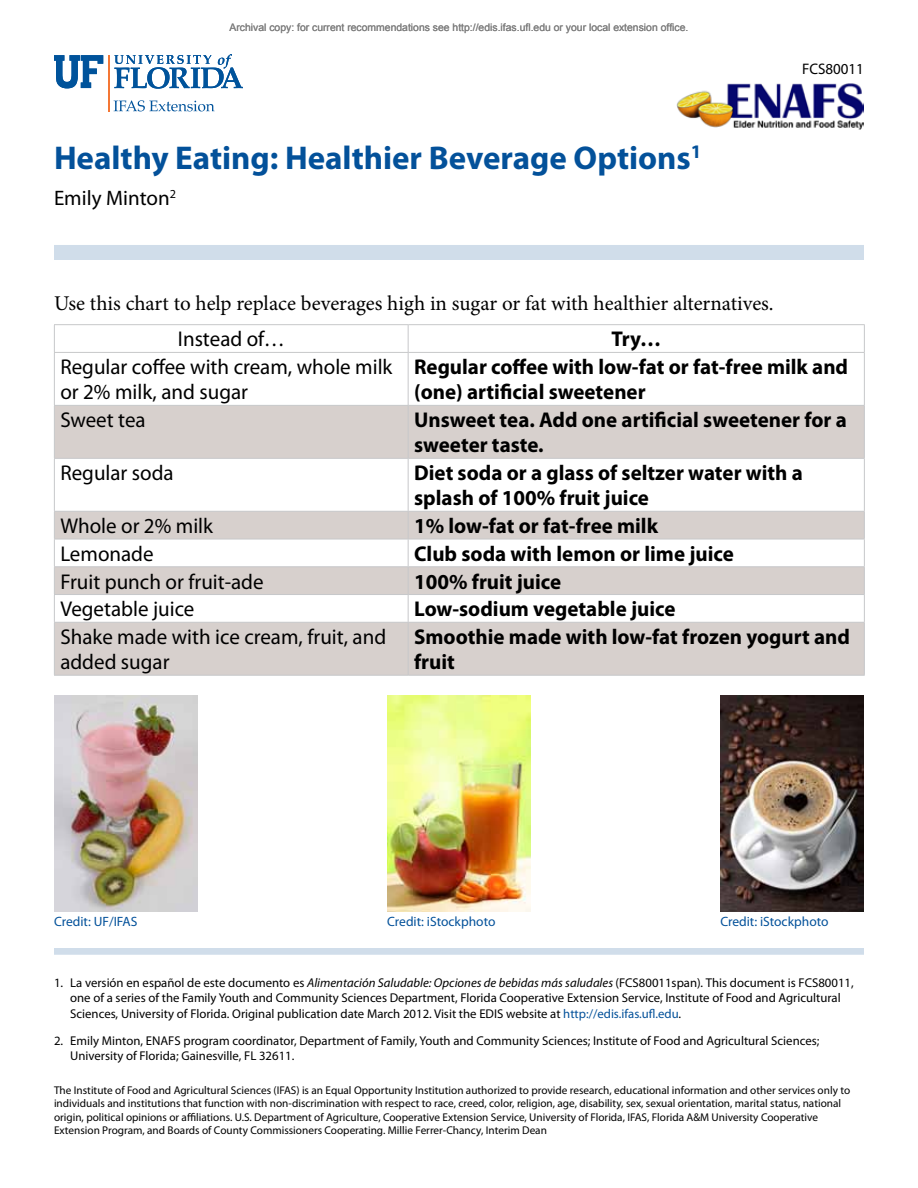
<style>
.page{position:relative;width:918px;height:1188px;background:#fff}
.page>*{position:absolute;margin:0;border:0;box-sizing:border-box;transform-origin:0 0}
.t1{font:700 33px "Myriad Pro";color:#03519a}
.t2{font:700 21.45px/25.2px "Myriad Pro";color:#000}
.t3{font:21.45px/25.2px "Myriad Pro";color:#000}
.t4{font:21px "Minion Pro";color:#000}
.t5{font:21px "Myriad Pro";color:#000}
.t6{font:15.3px "Myriad Pro";color:#000}
.t7{font:13.5px "Myriad Pro";color:#03519a}
.t8{font:12.75px/15.3px "Myriad Pro";color:#000}
.t9{font:11.25px/13.5px "Myriad Pro";color:#000}
.t10{font:10.35px "Arial";color:#808080}
.s1{font-style:italic}
.s2{color:#03519a}
</style>
<div class="page">
<hr style="left:108px;top:55px;width:2px;height:56px;background:#f47735">
<svg style="left:114px;top:54px;width:129px;height:35px"></svg>
<svg style="left:54px;top:55px;width:49px;height:33px"></svg>
<svg style="left:114px;top:100px;width:101px;height:11px"></svg>
<div style="left:54px;top:245px;width:810px;height:15px;background:#d0ddea"></div>
<div style="left:54px;top:948px;width:810px;height:7px;background:#d0ddea"></div>
<svg style="left:55px;top:406px;width:809px;height:269px;fill:#d7d0cd"></svg>
<svg style="left:408px;top:325px;width:1px;height:27px"></svg>
<hr style="left:54px;top:352px;width:354px;height:1px;background:#c7c8ca">
<hr style="left:408px;top:352px;width:457px;height:1px;background:#c7c8ca">
<hr style="left:408px;top:353px;width:1px;height:52px;background:#c7c8ca">
<hr style="left:54px;top:405px;width:354px;height:1px;background:#c7c8ca">
<hr style="left:408px;top:405px;width:457px;height:1px;background:#c7c8ca">
<hr style="left:408px;top:406px;width:1px;height:52px;background:#c7c8ca">
<hr style="left:54px;top:458px;width:354px;height:1px;background:#c7c8ca">
<hr style="left:408px;top:458px;width:457px;height:1px;background:#c7c8ca">
<hr style="left:408px;top:459px;width:1px;height:52px;background:#c7c8ca">
<hr style="left:54px;top:511px;width:354px;height:1px;background:#c7c8ca">
<hr style="left:408px;top:511px;width:457px;height:1px;background:#c7c8ca">
<hr style="left:54px;top:539px;width:354px;height:1px;background:#c7c8ca">
<hr style="left:408px;top:539px;width:457px;height:1px;background:#c7c8ca">
<hr style="left:54px;top:566px;width:354px;height:1px;background:#c7c8ca">
<hr style="left:408px;top:566px;width:457px;height:1px;background:#c7c8ca">
<hr style="left:54px;top:594px;width:354px;height:1px;background:#c7c8ca">
<hr style="left:408px;top:594px;width:457px;height:1px;background:#c7c8ca">
<svg style="left:408px;top:512px;width:1px;height:110px"></svg>
<hr style="left:54px;top:622px;width:354px;height:1px;background:#c7c8ca">
<hr style="left:408px;top:622px;width:457px;height:1px;background:#c7c8ca">
<hr style="left:408px;top:623px;width:1px;height:52px;background:#c7c8ca">
<hr style="left:54px;top:324px;width:354px;height:1px;background:#c7c8ca">
<hr style="left:408px;top:324px;width:457px;height:1px;background:#c7c8ca">
<svg style="left:54px;top:325px;width:1px;height:27px"></svg>
<hr style="left:54px;top:353px;width:1px;height:52px;background:#c7c8ca">
<hr style="left:54px;top:406px;width:1px;height:52px;background:#c7c8ca">
<hr style="left:54px;top:459px;width:1px;height:52px;background:#c7c8ca">
<svg style="left:54px;top:512px;width:1px;height:110px"></svg>
<hr style="left:54px;top:623px;width:1px;height:52px;background:#c7c8ca">
<hr style="left:54px;top:675px;width:354px;height:1px;background:#c7c8ca">
<hr style="left:408px;top:675px;width:457px;height:1px;background:#c7c8ca">
<svg style="left:864px;top:325px;width:1px;height:27px"></svg>
<hr style="left:864px;top:353px;width:1px;height:52px;background:#c7c8ca">
<hr style="left:864px;top:406px;width:1px;height:52px;background:#c7c8ca">
<hr style="left:864px;top:459px;width:1px;height:52px;background:#c7c8ca">
<svg style="left:864px;top:512px;width:1px;height:110px"></svg>
<hr style="left:864px;top:623px;width:1px;height:52px;background:#c7c8ca">
<img style="left:676px;top:83px;width:188px;height:46px">
<img style="left:54px;top:696px;width:144px;height:215px">
<img style="left:387px;top:696px;width:144px;height:215px">
<img style="left:720px;top:696px;width:144px;height:215px">
<p class="t10" style="left:230px;top:20px;width:460px">Archival copy: for current recommendations see http://edis.ifas.ufl.edu or your local extension office.</p>
<h1 class="t1" style="left:54px;top:136px;width:649px">Healthy Eating: Healthier Beverage Options<sup>1</sup></h1>
<h3 class="t5" style="left:54px;top:185px;width:123px">Emily Minton<sup>2</sup></h3>
<h3 class="t6" style="left:802px;top:60px;width:63px">FCS80011</h3>
<h3 class="t4" style="left:54px;top:289px;width:721px">Use this chart to help replace beverages high in sugar or fat with healthier alternatives.</h3>
<h2 class="t3" style="left:178px;top:326px;width:108px">Instead of…</h2>
<h2 class="t2" style="left:611px;top:326px;width:51px">Try…</h2>
<h2 class="t3" style="left:60px;top:354px;width:334px">Regular coffee with cream, whole milk or 2% milk, and sugar</h2>
<h2 class="t2" style="left:414px;top:354px;width:436px">Regular coffee with low-fat or fat-free milk and (one) artificial sweetener</h2>
<h2 class="t3" style="left:60px;top:407px;width:87px">Sweet tea</h2>
<h2 class="t2" style="left:414px;top:407px;width:434px">Unsweet tea. Add one artificial sweetener for a sweeter taste.</h2>
<h2 class="t3" style="left:60px;top:460px;width:115px">Regular soda</h2>
<h2 class="t2" style="left:414px;top:460px;width:390px">Diet soda or a glass of seltzer water with a splash of 100% fruit juice</h2>
<h2 class="t3" style="left:60px;top:513px;width:154px">Whole or 2% milk</h2>
<h2 class="t2" style="left:414px;top:513px;width:245px">1% low-fat or fat-free milk</h2>
<h2 class="t3" style="left:60px;top:541px;width:95px">Lemonade</h2>
<h2 class="t2" style="left:414px;top:540px;width:321px">Club soda with lemon or lime juice</h2>
<h2 class="t3" style="left:60px;top:568px;width:205px">Fruit punch or fruit-ade</h2>
<h2 class="t2" style="left:414px;top:568px;width:149px">100% fruit juice</h2>
<h2 class="t3" style="left:60px;top:596px;width:136px">Vegetable juice</h2>
<h2 class="t2" style="left:414px;top:596px;width:263px">Low-sodium vegetable juice</h2>
<h2 class="t3" style="left:60px;top:624px;width:327px">Shake made with ice cream, fruit, and added sugar</h2>
<h2 class="t2" style="left:414px;top:624px;width:437px">Smoothie made with low-fat frozen yogurt and fruit</h2>
<p class="t7" style="left:54px;top:913px;width:85px">Credit: UF/IFAS</p>
<p class="t7" style="left:387px;top:913px;width:110px">Credit: iStockphoto</p>
<p class="t7" style="left:720px;top:913px;width:110px">Credit: iStockphoto</p>
<p class="t8" style="left:70px;top:975px;width:785px;text-indent:-16px">1. La versión en español de este documento es <span class="s1">Alimentación Saludable: Opciones de bebidas más saludales</span> (FCS80011span)<span class="s1">.</span> This document is FCS80011, one of a series of the Family Youth and Community Sciences Department, Florida Cooperative Extension Service, Institute of Food and Agricultural<br>Sciences, University of Florida. Original publication date March 2012. Visit the EDIS website at <span class="s2">http://edis.ifas.ufl.edu</span>.</p>
<p class="t8" style="left:70px;top:1033px;width:751px;text-indent:-16px">2. Emily Minton, ENAFS program coordinator, Department of Family, Youth and Community Sciences; Institute of Food and Agricultural Sciences;<br>University of Florida; Gainesville, FL 32611.</p>
<p class="t9" style="left:54px;top:1083px;width:798px">The Institute of Food and Agricultural Sciences (IFAS) is an Equal Opportunity Institution authorized to provide research, educational information and other services only to individuals and institutions that function with non-discrimination with respect to race, creed, color, religion, age, disability, sex, sexual orientation, marital status, national origin, political opinions or affiliations. U.S. Department of Agriculture, Cooperative Extension Service, University of Florida, IFAS, Florida A&amp;M University Cooperative Extension Program, and Boards of County Commissioners Cooperating. Millie Ferrer-Chancy, Interim Dean</p>
</div>
